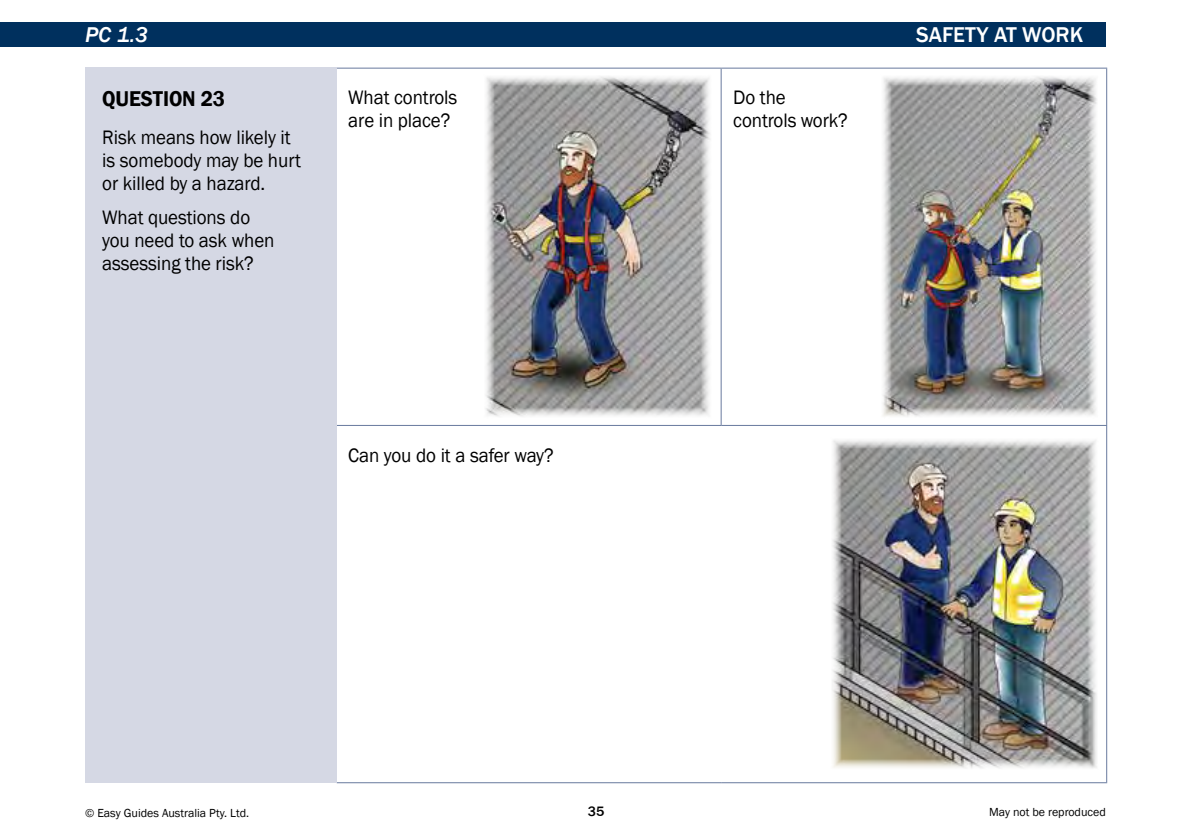
<style>
.page{position:relative;width:1191px;height:840px;background:#fff}
.page>*{position:absolute;margin:0;border:0;box-sizing:border-box;transform-origin:0 0}
.t1{font:500 22px "Franklin Gothic";color:#fff}
.t2{font:600 22px "Franklin Gothic";letter-spacing:-.005em;color:#000;scale:.95 1}
.t3{font:italic 500 22px "Franklin Gothic";color:#fff}
.t4{font:20px/22.8px "Franklin Gothic";letter-spacing:-.005em;color:#000;scale:.95 1}
.t5{font:500 14px "Franklin Gothic";color:#000}
.t6{font:12px "Franklin Gothic";color:#000}
</style>
<div class="page">
<div style="left:0;top:23px;width:1106px;height:24px;background:#00305e"></div>
<hr style="left:337px;top:68px;width:384px;height:1px;background:#687a9e">
<hr style="left:721px;top:68px;width:386px;height:1px;background:#687a9e">
<hr style="left:720px;top:69px;width:1px;height:355px;background:#687a9e">
<hr style="left:1106px;top:69px;width:1px;height:355px;background:#687a9e">
<hr style="left:337px;top:424px;width:384px;height:1px;background:#687a9e">
<hr style="left:721px;top:424px;width:386px;height:1px;background:#687a9e">
<hr style="left:1106px;top:425px;width:1px;height:356px;background:#687a9e">
<hr style="left:337px;top:781px;width:384px;height:1px;background:#687a9e">
<hr style="left:721px;top:781px;width:386px;height:1px;background:#687a9e">
<img style="left:485px;top:76px;width:225px;height:341px">
<img style="left:883px;top:76px;width:214px;height:341px">
<img style="left:832px;top:440px;width:265px;height:328px">
<div style="left:85px;top:68px;width:252px;height:714px;background:#d5d8e4"></div>
<p class="t3" style="left:85px;top:22px;width:64px">PC 1.3</p>
<p class="t2" style="left:102px;top:85px;width:131px">QUESTION 23</p>
<p class="t4" style="left:102px;top:127px;width:211px">Risk means how likely it is somebody may be hurt or killed by a hazard.</p>
<p class="t4" style="left:102px;top:206px;width:183px">What questions do you need to ask when assessing the risk?</p>
<p class="t4" style="left:348px;top:87px;width:116px">What controls are in place?</p>
<p class="t4" style="left:733px;top:87px;width:122px">Do the controls work?</p>
<p class="t1" style="left:916px;top:21px;width:168px">SAFETY AT WORK</p>
<p class="t4" style="left:348px;top:444px;width:218px">Can you do it a safer way?</p>
<p class="t6" style="left:85px;top:805px;width:166px">© Easy Guides Australia Pty. Ltd.</p>
<p class="t5" style="left:588px;top:802px;width:18px">35</p>
<p class="t6" style="left:989px;top:804px;width:118px">May not be reproduced</p>
</div>
